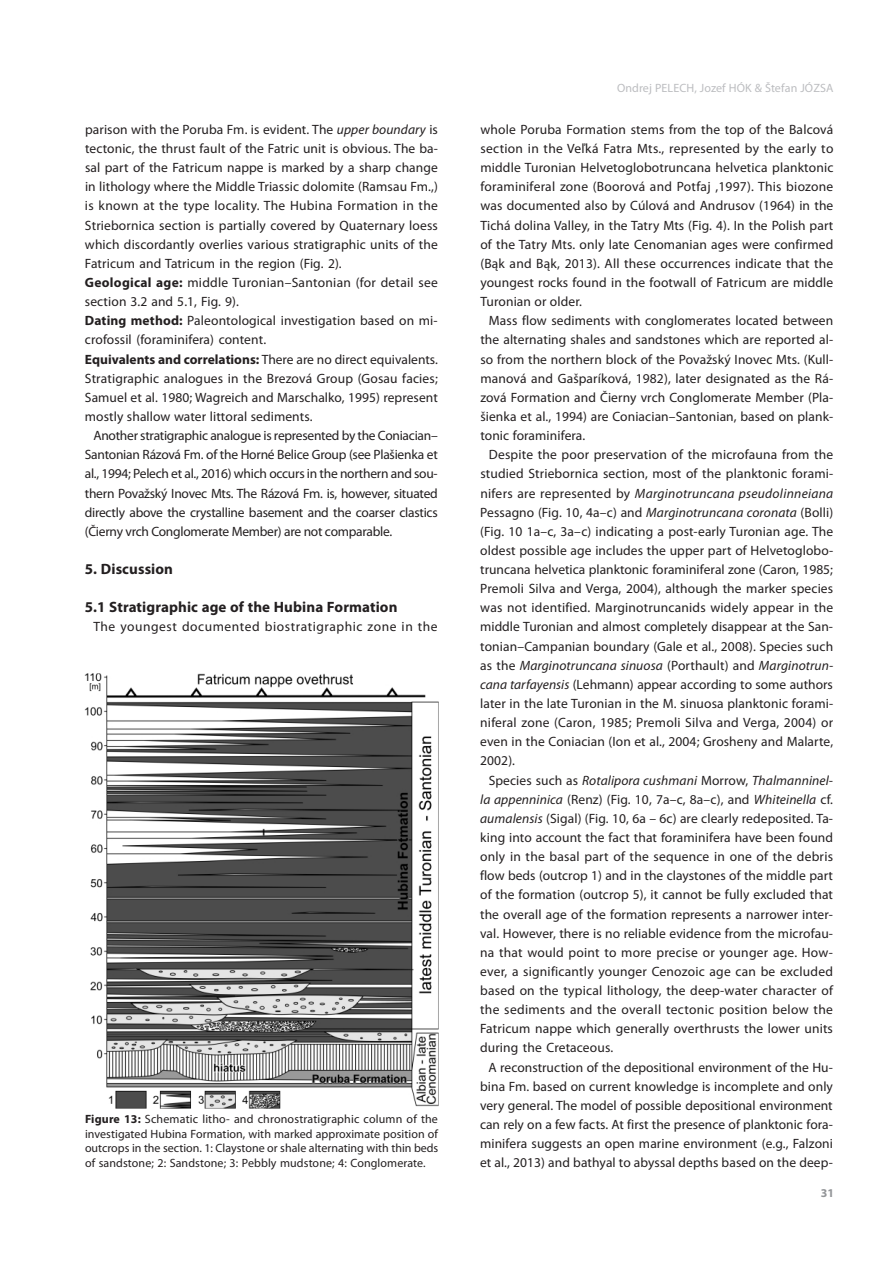
<style>
.page{position:relative;width:893px;height:1263px;background:#fff}
.page>*{position:absolute;margin:0;border:0;box-sizing:border-box;transform-origin:0 0}
.t1{font:700 15px "Myriad Pro";letter-spacing:.01em;color:#231f20}
.t2{font:13.5px/19.2px "Myriad Pro";letter-spacing:.01em;color:#231f20;text-align:justify}
.t3{font:13.5px "Myriad Pro";letter-spacing:.04em;color:#231f20}
.t4{font:12px/14.9px "Myriad Pro";letter-spacing:.01em;color:#231f20;text-align:justify}
.t5{font:12px "Myriad Pro";letter-spacing:.01em;color:#bcbdc0}
.t6{font:700 12px "Myriad Pro";color:#939598}
.s1{font-style:italic}
.s2{font-weight:700}
</style>
<div class="page">
<img style="left:85px;top:674px;width:353px;height:434px">
<p class="t2" style="left:85px;top:121px;width:355px;text-align:left">parison with the Poruba Fm. is evident. The <span class="s1">upper boundary</span> is tectonic, the thrust fault of the Fatric unit is obvious. The ba&shy;sal part of the Fatricum nappe is marked by a sharp change in lithology where the Middle Triassic dolomite (Ramsau Fm.,) is known at the type locality. The Hubina Formation in the Striebornica section is partially covered by Quaternary loess which discordantly overlies various stratigraphic units of the Fatricum and Tatricum in the region (Fig. 2).<br><span class="s2">Geological age:</span> middle Turonian–Santonian (for detail see section 3.2 and 5.1, Fig. 9).<br><span class="s2">Dating method:</span> Paleontological investigation based on mi&shy;crofossil (foraminifera) content.<br><span class="s2">Equivalents and correlations:</span> There are no direct equivalents.<br>Stratigraphic analogues in the Brezová Group (Gosau facies; Samuel et al. 1980; Wagreich and Marschalko, 1995) represent mostly shallow water littoral sediments.</p>
<p class="t2" style="left:85px;top:427px;width:354px;text-indent:9px">Another stratigraphic analogue is represented by the Coniacian– Santonian Rázová Fm. of the Horné Belice Group (see Plašienka et al., 1994; Pelech et al., 2016) which occurs in the northern and sou&shy;thern Považský Inovec Mts. The Rázová Fm. is, however, situated directly above the crystalline basement and the coarser clastics (Čierny vrch Conglomerate Member) are not comparable.</p>
<p class="t1" style="left:85px;top:563px;width:90px">5. Discussion</p>
<p class="t1" style="left:85px;top:601px;width:314px">5.1 Stratigraphic age of the Hubina Formation</p>
<p class="t3" style="left:93px;top:621px;width:346px">The youngest documented biostratigraphic zone in the</p>
<p class="t4" style="left:85px;top:1112px;width:355px"><span class="s2">Figure 13:</span> Schematic litho- and chronostratigraphic column of the investigated Hubina Formation, with marked approximate position of outcrops in the section. 1: Claystone or shale alternating with thin beds of sandstone; 2: Sandstone; 3: Pebbly mudstone; 4: Conglomerate.</p>
<p class="t5" style="left:617px;top:83px;width:218px">Ondrej PELECH, Jozef HÓK &amp; Štefan JÓZSA</p>
<p class="t2" style="left:480px;top:121px;width:354px">whole Poruba Formation stems from the top of the Balcová section in the Veľká Fatra Mts., represented by the early to middle Turonian Helvetoglobotruncana helvetica planktonic foraminiferal zone (Boorová and Potfaj ,1997). This biozone was documented also by Cúlová and Andrusov (1964) in the Tichá dolina Valley, in the Tatry Mts (Fig. 4). In the Polish part of the Tatry Mts. only late Cenomanian ages were confirmed (Bąk and Bąk, 2013). All these occurrences indicate that the youngest rocks found in the footwall of Fatricum are middle Turonian or older.</p>
<p class="t2" style="left:480px;top:312px;width:354px;text-indent:9px">Mass flow sediments with conglomerates located between the alternating shales and sandstones which are reported al&shy;so from the northern block of the Považský Inovec Mts. (Kull&shy;manová and Gašparíková, 1982), later designated as the Rá&shy;zová Formation and Čierny vrch Conglomerate Member (Pla&shy;šienka et al., 1994) are Coniacian–Santonian, based on plank&shy;tonic foraminifera.</p>
<p class="t2" style="left:480px;top:446px;width:355px;text-indent:9px">Despite the poor preservation of the microfauna from the studied Striebornica section, most of the planktonic forami&shy;nifers are represented by <span class="s1">Marginotruncana pseudolinneiana </span>Pessagno (Fig. 10, 4a–c) and <span class="s1">Marginotruncana coronata</span> (Bolli) (Fig. 10 1a–c, 3a–c) indicating a post-early Turonian age. The oldest possible age includes the upper part of Helvetoglobo&shy;truncana helvetica planktonic foraminiferal zone (Caron, 1985; Premoli Silva and Verga, 2004), although the marker species was not identified. Marginotruncanids widely appear in the middle Turonian and almost completely disappear at the San&shy;tonian–Campanian boundary (Gale et al., 2008). Species such as the <span class="s1">Marginotruncana sinuosa</span> (Porthault) and <span class="s1">Marginotrun&shy;cana tarfayensis</span> (Lehmann) appear according to some authors later in the late Turonian in the M. sinuosa planktonic forami&shy;niferal zone (Caron, 1985; Premoli Silva and Verga, 2004) or even in the Coniacian (Ion et al., 2004; Grosheny and Malarte, 2002).</p>
<p class="t2" style="left:480px;top:772px;width:355px;text-indent:9px">Species such as <span class="s1">Rotalipora cushmani</span> Morrow, <span class="s1">Thalmanninel&shy;la appenninica</span> (Renz) (Fig. 10, 7a–c, 8a–c), and <span class="s1">Whiteinella</span> cf. <span class="s1">aumalensis</span> (Sigal) (Fig. 10, 6a – 6c) are clearly redeposited. Ta&shy;king into account the fact that foraminifera have been found only in the basal part of the sequence in one of the debris flow beds (outcrop 1) and in the claystones of the middle part of the formation (outcrop 5), it cannot be fully excluded that the overall age of the formation represents a narrower inter&shy;val. However, there is no reliable evidence from the microfau&shy;na that would point to more precise or younger age. How&shy;ever, a significantly younger Cenozoic age can be excluded based on the typical lithology, the deep-water character of the sediments and the overall tectonic position below the Fatricum nappe which generally overthrusts the lower units during the Cretaceous.</p>
<p class="t2" style="left:480px;top:1059px;width:354px;text-indent:9px">A reconstruction of the depositional environment of the Hu&shy;bina Fm. based on current knowledge is incomplete and only very general. The model of possible depositional environment can rely on a few facts. At first the presence of planktonic fora&shy;minifera suggests an open marine environment (e.g., Falzoni et al., 2013) and bathyal to abyssal depths based on the deep-</p>
<p class="t6" style="left:821px;top:1188px;width:15px">31</p>
</div>
